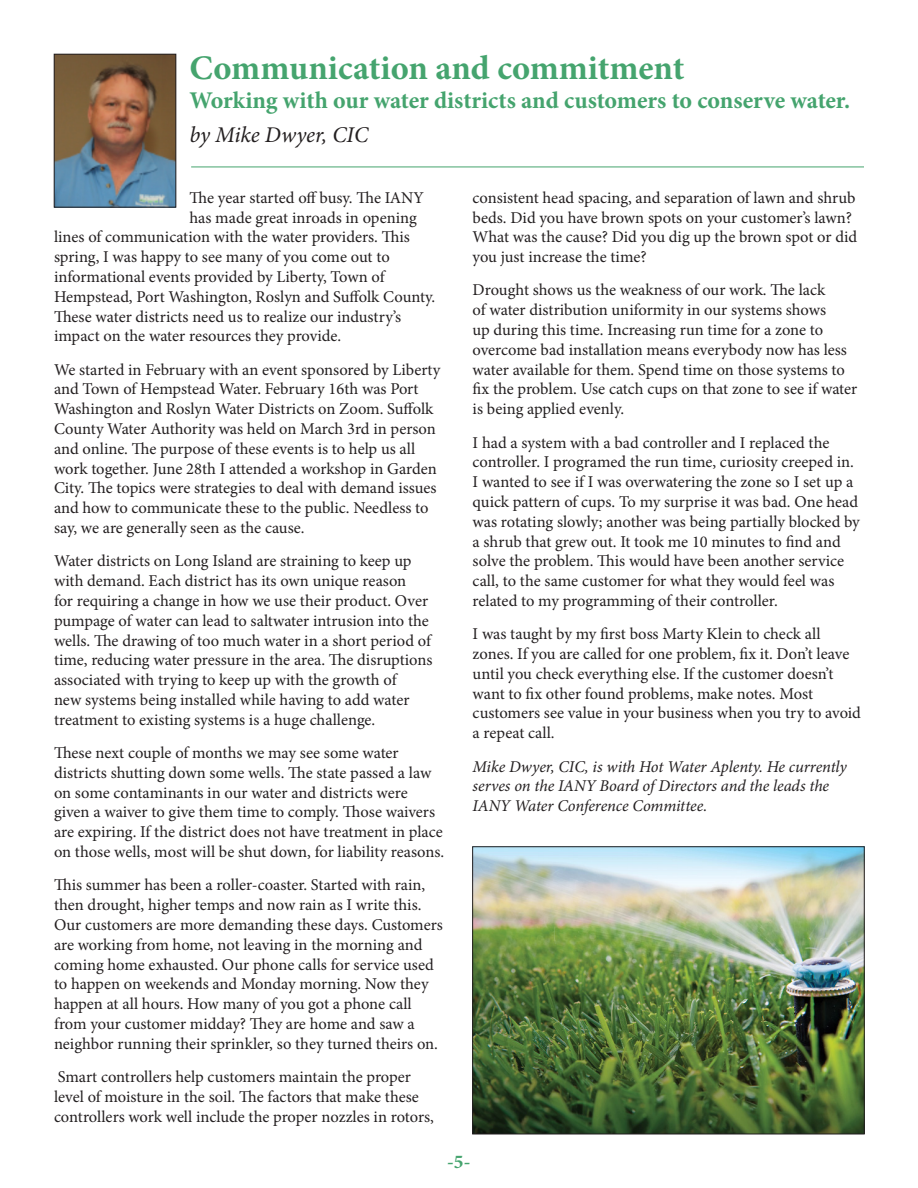
<style>
.page{position:relative;width:918px;height:1188px;background:#fff}
.page>*{position:absolute;margin:0;border:0;box-sizing:border-box;transform-origin:0 0}
.t1{font:700 34.5px "Minion Pro";color:#45a46e}
.t2{font:700 24px "Minion Pro";color:#45a46e}
.t3{font:italic 22.5px "Minion Pro";letter-spacing:-.005em;color:#231f20}
.t4{font:700 19.5px "Minion Pro";color:#45a46e}
.Body_Copy{font:16.5px/19.8px "Minion Pro";letter-spacing:-.005em;color:#231f20}
.Body_Copy-2{font:italic 16.5px/19.8px "Minion Pro";letter-spacing:-.005em;color:#231f20}
</style>
<div class="page">
<hr style="left:191px;top:167px;width:673px;height:1px;background:#45a46e">
<img style="left:56px;top:56px;width:118px;height:149px">
<div style="left:54px;top:54px;width:122px;height:153px;border:1px solid #231f20"></div>
<img style="left:474px;top:849px;width:388px;height:283px">
<div style="left:472px;top:847px;width:392px;height:287px;border:1px solid #231f20"></div>
<p class="t1" style="left:190px;top:44px;width:496px">Communication and commitment</p>
<p class="t2" style="left:190px;top:83px;width:662px">Working with our water districts and customers to conserve water.</p>
<p class="t3" style="left:190px;top:119px;width:180px">by Mike Dwyer, CIC</p>
<p class="Body_Copy" style="left:190px;top:188px;width:236px">The year started off busy. The IANY</p>
<p class="Body_Copy" style="left:190px;top:207px;width:229px">has made great inroads in opening</p>
<p class="Body_Copy" style="left:54px;top:227px;width:357px">lines of communication with the water providers. This</p>
<p class="Body_Copy" style="left:54px;top:247px;width:337px">spring, I was happy to see many of you come out to</p>
<p class="Body_Copy" style="left:54px;top:267px;width:332px">informational events provided by Liberty, Town of</p>
<p class="Body_Copy" style="left:54px;top:287px;width:383px">Hempstead, Port Washington, Roslyn and Suffolk County.</p>
<p class="Body_Copy" style="left:54px;top:306px;width:349px">These water districts need us to realize our industry’s</p>
<p class="Body_Copy" style="left:54px;top:326px;width:289px">impact on the water resources they provide.</p>
<p class="Body_Copy" style="left:54px;top:360px;width:388px">We started in February with an event sponsored by Liberty and Town of Hempstead Water. February 16th was Port Washington and Roslyn Water Districts on Zoom. Suffolk County Water Authority was held on March 3rd in person and online. The purpose of these events is to help us all work together. June 28th I attended a workshop in Garden City. The topics were strategies to deal with demand issues and how to communicate these to the public. Needless to say, we are generally seen as the cause.</p>
<p class="Body_Copy" style="left:54px;top:551px;width:380px">Water districts on Long Island are straining to keep up with demand. Each district has its own unique reason<br>for requiring a change in how we use their product. Over pumpage of water can lead to saltwater intrusion into the wells. The drawing of too much water in a short period of time, reducing water pressure in the area. The disruptions associated with trying to keep up with the growth of<br>new systems being installed while having to add water treatment to existing systems is a huge challenge.</p>
<p class="Body_Copy" style="left:54px;top:743px;width:392px">These next couple of months we may see some water districts shutting down some wells. The state passed a law on some contaminants in our water and districts were given a waiver to give them time to comply. Those waivers are expiring. If the district does not have treatment in place on those wells, most will be shut down, for liability reasons.</p>
<p class="Body_Copy" style="left:54px;top:875px;width:390px">This summer has been a roller-coaster. Started with rain, then drought, higher temps and now rain as I write this.<br>Our customers are more demanding these days. Customers are working from home, not leaving in the morning and coming home exhausted. Our phone calls for service used to happen on weekends and Monday morning. Now they happen at all hours. How many of you got a phone call from your customer midday? They are home and saw a neighbor running their sprinkler, so they turned theirs on.</p>
<p class="Body_Copy" style="left:54px;top:1067px;width:381px">Smart controllers help customers maintain the proper level of moisture in the soil. The factors that make these controllers work well include the proper nozzles in rotors,</p>
<p class="Body_Copy" style="left:473px;top:188px;width:386px">consistent head spacing, and separation of lawn and shrub beds. Did you have brown spots on your customer’s lawn?<br>What was the cause? Did you dig up the brown spot or did you just increase the time?</p>
<p class="Body_Copy" style="left:473px;top:280px;width:386px">Drought shows us the weakness of our work. The lack<br>of water distribution uniformity in our systems shows<br>up during this time. Increasing run time for a zone to overcome bad installation means everybody now has less water available for them. Spend time on those systems to fix the problem. Use catch cups on that zone to see if water is being applied evenly.</p>
<p class="Body_Copy" style="left:473px;top:432px;width:389px">I had a system with a bad controller and I replaced the controller. I programed the run time, curiosity creeped in.<br>I wanted to see if I was overwatering the zone so I set up a quick pattern of cups. To my surprise it was bad. One head was rotating slowly; another was being partially blocked by a shrub that grew out. It took me 10 minutes to find and solve the problem. This would have been another service call, to the same customer for what they would feel was related to my programming of their controller.</p>
<p class="Body_Copy" style="left:473px;top:624px;width:390px">I was taught by my first boss Marty Klein to check all zones. If you are called for one problem, fix it. Don’t leave until you check everything else. If the customer doesn’t want to fix other found problems, make notes. Most customers see value in your business when you try to avoid a repeat call.</p>
<p class="Body_Copy-2" style="left:473px;top:756px;width:376px">Mike Dwyer, CIC, is with Hot Water Aplenty. He currently serves on the IANY Board of Directors and the leads the<br>IANY Water Conference Committee.</p>
<p class="t4" style="left:447px;top:1148px;width:25px">-5-</p>
</div>
